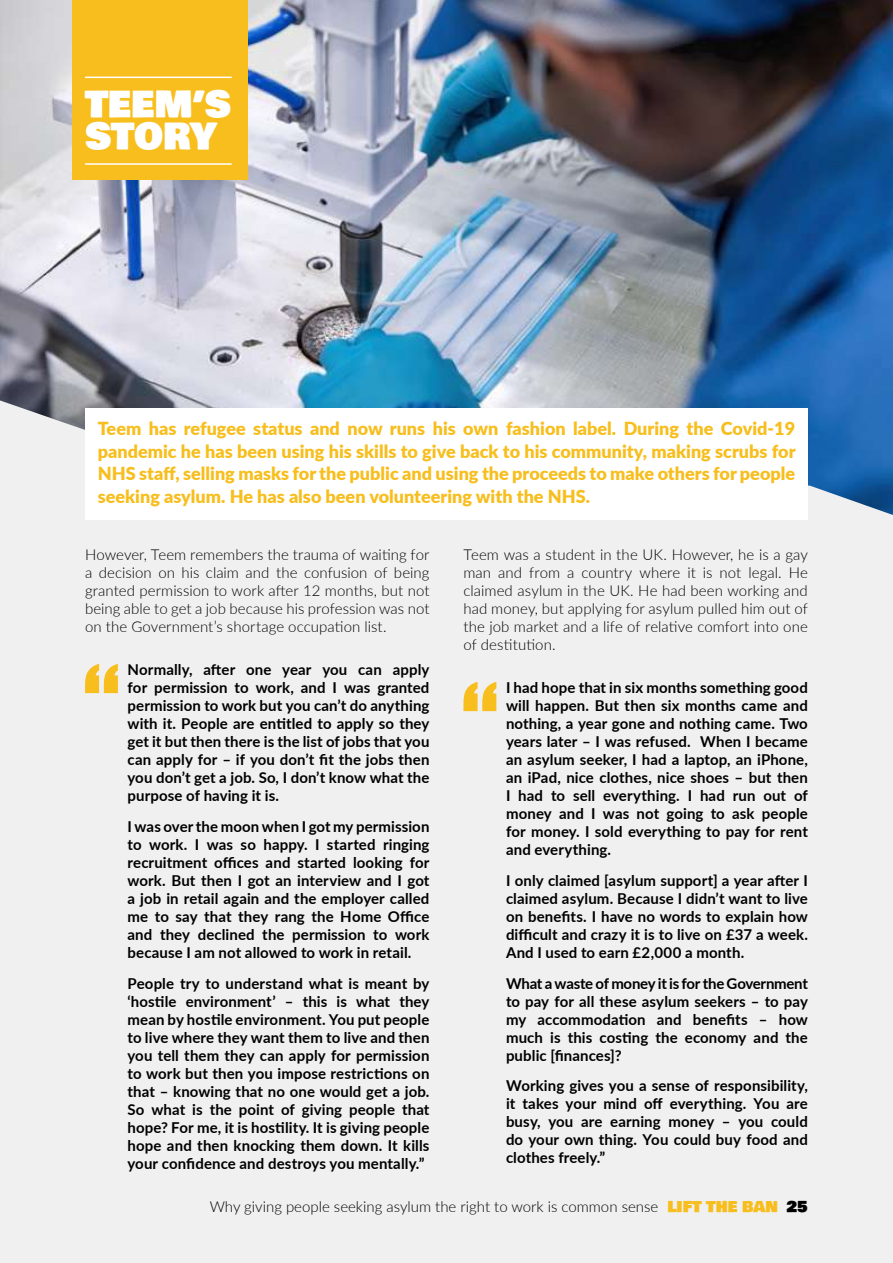
<style>
.page{position:relative;width:893px;height:1263px;background:#f0f0f0}
.page>*{position:absolute;margin:0;border:0;box-sizing:border-box;transform-origin:0 0}
.t1{font:36px/32.4px "Bowlby One SC";color:#fff}
.t2{font:900 18px/22.5px "Lato";color:#f7be1d;text-align:justify}
.t3{font:700 15px/18px "Lato";letter-spacing:.01em;color:#000;text-align:justify}
.t4{font:300 15px/18px "Lato";color:#000;text-align:justify}
.s1{font-family:"Bowlby One SC";font-weight:400;color:#f7be1d}
.s2{font-family:"Bowlby One SC";font-weight:400}
</style>
<div class="page">
<img style="left:0;top:0;width:893px;height:515px">
<div style="left:72px;top:0;width:176px;height:180px;background:#f7be1d"></div>
<div style="left:85px;top:408px;width:723px;height:111px;background:#fff"></div>
<hr style="left:85px;top:163px;width:147px;height:2px;background:#fff">
<hr style="left:85px;top:77px;width:147px;height:1px;background:#fff">
<svg style="left:85px;top:664px;width:33px;height:29px"></svg>
<svg style="left:463px;top:682px;width:33px;height:29px"></svg>
<h1 class="t1" style="left:85px;top:89px;width:147px">TEEM’S<br>STORY</h1>
<p class="t2" style="left:98px;top:417px;width:699px">Teem has refugee status and now runs his own fashion label. During the Covid-19 pandemic he has been using his skills to give back to his community, making scrubs for NHS staff, selling masks for the public and using the proceeds to make others for people seeking asylum. He has also been volunteering with the NHS.</p>
<p class="t4" style="left:463px;top:545px;width:346px">Teem was a student in the UK. However, he is a gay man and from a country where it is not legal. He claimed asylum in the UK. He had been working and had money, but applying for asylum pulled him out of the job market and a life of relative comfort into one of destitution.</p>
<p class="t3" style="left:506px;top:678px;width:303px">I had hope that in six months something good will happen. But then six months came and nothing, a year gone and nothing came. Two years later – I was refused. When I became an asylum seeker, I had a laptop, an iPhone, an iPad, nice clothes, nice shoes – but then I had to sell everything. I had run out of money and I was not going to ask people for money. I sold everything to pay for rent and everything.</p>
<p class="t3" style="left:506px;top:871px;width:303px">I only claimed [asylum support] a year after I claimed asylum. Because I didn’t want to live on benefits. I have no words to explain how difficult and crazy it is to live on £37 a week.<br>And I used to earn £2,000 a month.</p>
<p class="t3" style="left:506px;top:973px;width:303px">What a waste of money it is for the Government to pay for all these asylum seekers – to pay my accommodation and benefits – how much is this costing the economy and the public [finances]?</p>
<p class="t3" style="left:506px;top:1076px;width:303px">Working gives you a sense of responsibility, it takes your mind off everything. You are busy, you are earning money – you could do your own thing. You could buy food and clothes freely.”</p>
<p class="t4" style="left:210px;top:1197px;width:600px">Why giving people seeking asylum the right to work is common sense <span class="s1">LIFT THE BAN</span> <span class="s2">25</span></p>
<p class="t4" style="left:85px;top:545px;width:346px">However, Teem remembers the trauma of waiting for a decision on his claim and the confusion of being granted permission to work after 12 months, but not being able to get a job because his profession was not on the Government’s shortage occupation list.</p>
<p class="t3" style="left:128px;top:660px;width:303px">Normally, after one year you can apply for permission to work, and I was granted permission to work but you can’t do anything with it. People are entitled to apply so they get it but then there is the list of jobs that you can apply for – if you don’t fit the jobs then you don’t get a job. So, I don’t know what the purpose of having it is.</p>
<p class="t3" style="left:128px;top:817px;width:303px">I was over the moon when I got my permission to work. I was so happy. I started ringing recruitment offices and started looking for work. But then I got an interview and I got a job in retail again and the employer called me to say that they rang the Home Office and they declined the permission to work because I am not allowed to work in retail.</p>
<p class="t3" style="left:128px;top:973px;width:303px">People try to understand what is meant by ‘hostile environment’ – this is what they mean by hostile environment. You put people to live where they want them to live and then you tell them they can apply for permission to work but then you impose restrictions on that – knowing that no one would get a job.<br>So what is the point of giving people that hope? For me, it is hostility. It is giving people hope and then knocking them down. It kills your confidence and destroys you mentally.”</p>
</div>
